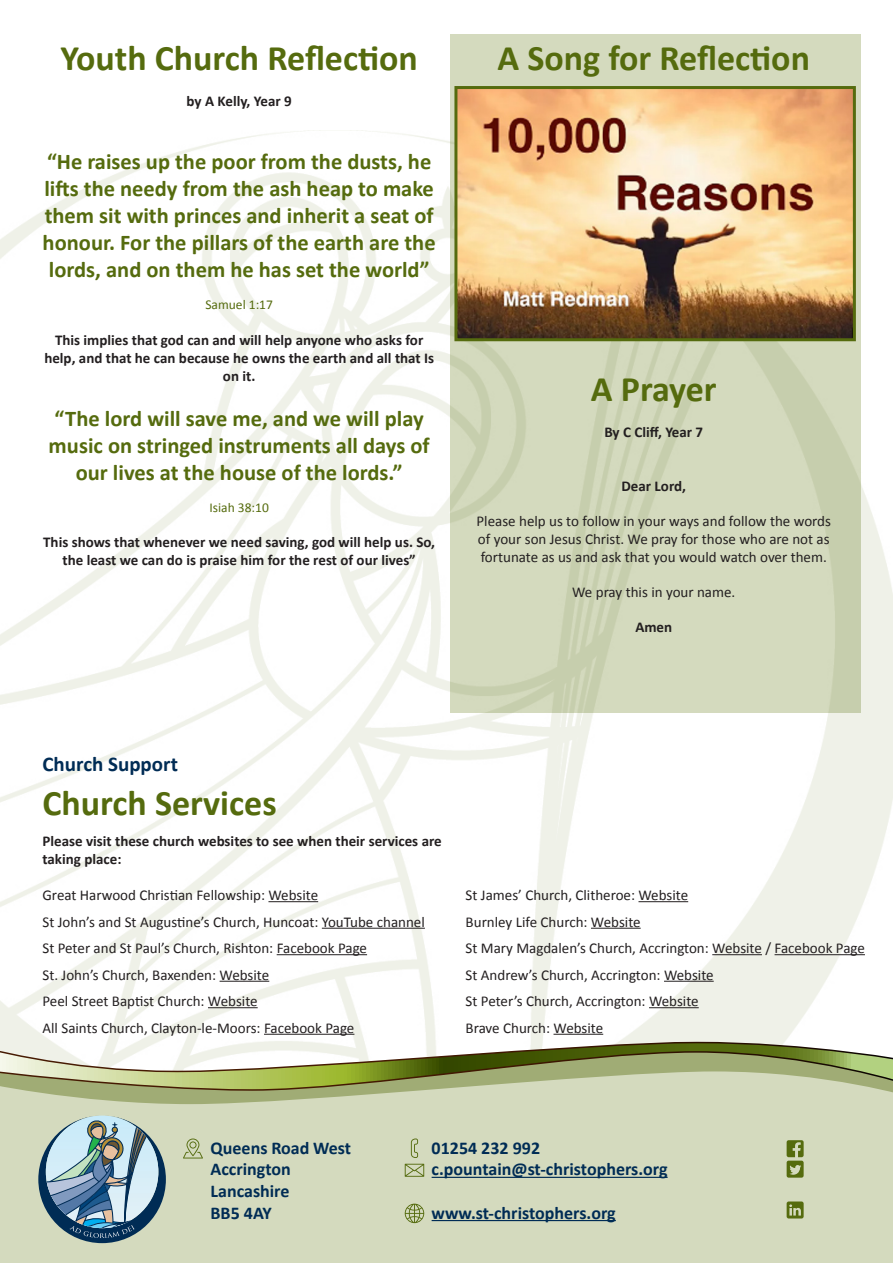
<style>
.page{position:relative;width:893px;height:1263px;background:#fff}
.page>*{position:absolute;margin:0;border:0;box-sizing:border-box;transform-origin:0 0}
.t1{font:700 36px "Calibri";color:#556b0e}
.t2{font:700 22.5px/27px "Calibri";color:#556b0e}
.t3{font:700 21px "Calibri";color:#002c55}
.t4{font:700 18px "Calibri";color:#002c55}
.t5{font:15px/18px "Calibri";color:#231f20;text-align:justify}
.t6{font:700 15px/18px "Calibri";color:#231f20;text-align:center}
.t7{font:13.5px "Calibri";color:#556b0e}
</style>
<div class="page">
<img style="left:0;top:131px;width:893px;height:910px">
<svg style="left:450px;top:34px;width:410px;height:679px;background:#d1d7ba"></svg>
<svg style="left:0;top:1041px;width:835px;height:9px"></svg>
<svg style="left:0;top:1050px;width:893px;height:21px"></svg>
<svg style="left:0;top:1071px;width:893px;height:192px;background:#ced5b5"></svg>
<svg style="left:38px;top:1115px;width:128px;height:128px;background:#8da6af"></svg>
<hr style="left:432px;top:1177px;width:236px;height:1px;background:#002c55">
<hr style="left:432px;top:1220px;width:184px;height:1px;background:#002c55">
<svg style="left:405px;top:1164px;width:19px;height:13px"></svg>
<svg style="left:405px;top:1203px;width:19px;height:20px"></svg>
<svg style="left:411px;top:1138px;width:7px;height:20px"></svg>
<svg style="left:183px;top:1138px;width:20px;height:20px"></svg>
<svg style="left:787px;top:1140px;width:17px;height:38px"></svg>
<svg style="left:787px;top:1201px;width:17px;height:17px"></svg>
<hr style="left:268px;top:901px;width:50px;height:1px;background:#231f20">
<hr style="left:322px;top:928px;width:103px;height:1px;background:#231f20">
<hr style="left:277px;top:954px;width:90px;height:1px;background:#231f20">
<hr style="left:220px;top:981px;width:49px;height:1px;background:#231f20">
<hr style="left:208px;top:1007px;width:50px;height:1px;background:#231f20">
<hr style="left:264px;top:1034px;width:90px;height:1px;background:#231f20">
<hr style="left:638px;top:901px;width:50px;height:1px;background:#231f20">
<hr style="left:591px;top:928px;width:50px;height:1px;background:#231f20">
<hr style="left:712px;top:954px;width:50px;height:1px;background:#231f20">
<hr style="left:774px;top:954px;width:91px;height:1px;background:#231f20">
<hr style="left:664px;top:981px;width:50px;height:1px;background:#231f20">
<hr style="left:649px;top:1007px;width:50px;height:1px;background:#231f20">
<hr style="left:553px;top:1034px;width:50px;height:1px;background:#231f20">
<img style="left:458px;top:90px;width:394px;height:247px">
<div style="left:454px;top:86px;width:402px;height:255px;border:3px solid #556b0e"></div>
<p class="t1" style="left:60px;top:32px;width:359px">Youth Church Reflection</p>
<p class="t1" style="left:498px;top:32px;width:314px">A Song for Reflection</p>
<p class="t6" style="left:187px;top:91px;width:107px">by A Kelly, Year 9</p>
<p class="t2" style="left:43px;top:147px;width:395px">“He raises up the poor from the dusts, he lifts the needy from the ash heap to make them sit with princes and inherit a seat of honour. For the pillars of the earth are the lords, and on them he has set the world”</p>
<p class="t7" style="left:205px;top:295px;width:69px">Samuel 1:17</p>
<p class="t6" style="left:44px;top:330px;width:391px">This implies that god can and will help anyone who asks for help, and that he can because he owns the earth and all that Is on it.</p>
<p class="t2" style="left:49px;top:404px;width:383px;text-align:center">“The lord will save me, and we will play music on stringed instruments all days of our lives at the house of the lords.”</p>
<p class="t7" style="left:209px;top:498px;width:61px">Isiah 38:10</p>
<p class="t6" style="left:43px;top:532px;width:393px">This shows that whenever we need saving, god will help us. So, the least we can do is praise him for the rest of our lives”</p>
<p class="t1" style="left:591px;top:363px;width:127px">A Prayer</p>
<p class="t6" style="left:604px;top:422px;width:100px">By C Cliff, Year 7</p>
<p class="t6" style="left:621px;top:476px;width:66px">Dear Lord,</p>
<p class="t5" style="left:477px;top:511px;width:356px">Please help us to follow in your ways and follow the words of your son Jesus Christ. We pray for those who are not as fortunate as us and ask that you would watch over them.</p>
<p class="t5" style="left:572px;top:582px;width:165px">We pray this in your name.</p>
<p class="t6" style="left:635px;top:617px;width:38px">Amen</p>
<p class="t3" style="left:43px;top:750px;width:137px">Church Support</p>
<p class="t1" style="left:43px;top:777px;width:236px">Church Services</p>
<p class="t6" style="left:43px;top:831px;width:401px;text-align:left">Please visit these church websites to see when their services are taking place:</p>
<p class="t5" style="left:43px;top:885px;width:277px">Great Harwood Christian Fellowship: Website</p>
<p class="t5" style="left:43px;top:912px;width:384px">St John’s and St Augustine’s Church, Huncoat: YouTube channel</p>
<p class="t5" style="left:43px;top:939px;width:326px">St Peter and St Paul’s Church, Rishton: Facebook Page</p>
<p class="t5" style="left:43px;top:965px;width:228px">St. John’s Church, Baxenden: Website</p>
<p class="t5" style="left:43px;top:992px;width:217px">Peel Street Baptist Church: Website</p>
<p class="t5" style="left:43px;top:1018px;width:313px">All Saints Church, Clayton-le-Moors: Facebook Page</p>
<p class="t5" style="left:466px;top:885px;width:224px">St James’ Church, Clitheroe: Website</p>
<p class="t5" style="left:466px;top:912px;width:177px">Burnley Life Church: Website</p>
<p class="t5" style="left:466px;top:939px;width:401px">St Mary Magdalen’s Church, Accrington: Website / Facebook Page</p>
<p class="t5" style="left:466px;top:965px;width:250px">St Andrew’s Church, Accrington: Website</p>
<p class="t5" style="left:466px;top:992px;width:235px">St Peter’s Church, Accrington: Website</p>
<p class="t5" style="left:466px;top:1018px;width:139px">Brave Church: Website</p>
<p class="t4" style="left:211px;top:1135px;width:142px">Queens Road West</p>
<p class="t4" style="left:211px;top:1156px;width:82px">Accrington</p>
<p class="t4" style="left:211px;top:1178px;width:80px">Lancashire</p>
<p class="t4" style="left:211px;top:1200px;width:63px">BB5 4AY</p>
<p class="t4" style="left:432px;top:1135px;width:110px">01254 232 992</p>
<p class="t4" style="left:432px;top:1156px;width:237px">c.pountain@st-christophers.org</p>
<p class="t4" style="left:432px;top:1200px;width:186px">www.st-christophers.org</p>
</div>
